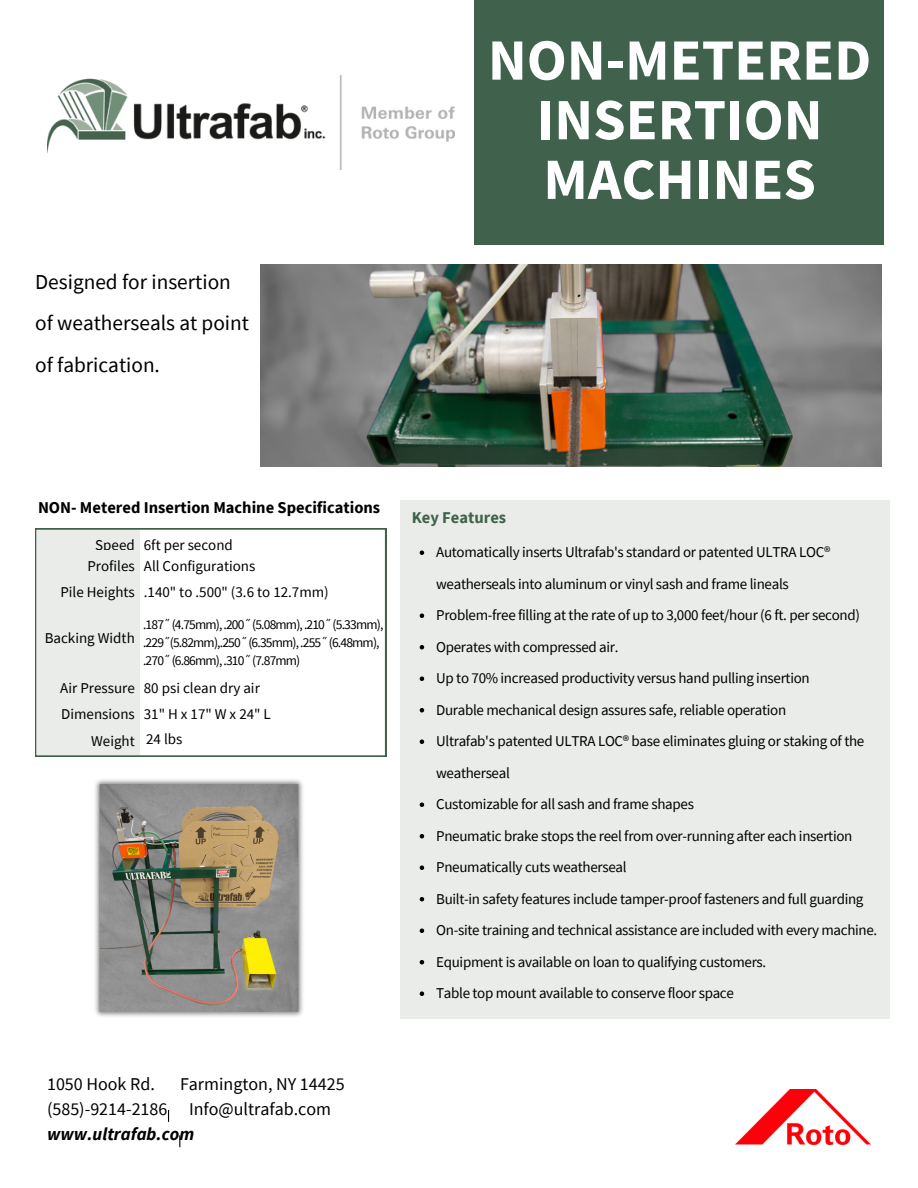
<style>
.page{position:relative;width:918px;height:1188px;background:#fff}
.page>*{position:absolute;margin:0;border:0;box-sizing:border-box;transform-origin:0 0}
.t1{font:700 58.5px/59.7px "Source Sans Pro";color:#fff;text-align:center}
.t2{font:21.3px/41.7px "Source Sans Pro";color:#000}
.t3{font:18px/24.8px "Source Sans Pro";color:#000}
.t4{font:700 16.5px "Source Sans Pro";color:#000}
.t5{font:700 16.5px "Source Sans Pro";color:#40624c}
.t6{font:15px/31.5px "Source Sans Pro";letter-spacing:-.02em;color:#000}
.t7{font:15px "Source Sans Pro";color:#000}
.t8{font:15px "Source Sans Pro";letter-spacing:.2em;color:#000}
.t9{font:13.5px/18px "Source Sans Pro";letter-spacing:-.06em;color:#000}
.s1{font-weight:700;font-style:italic}
</style>
<div class="page">
<img style="left:736px;top:1090px;width:135px;height:55px">
<img style="left:47px;top:75px;width:407px;height:95px">
<div style="left:475px;top:0;width:409px;height:245px;background:#40624c"></div>
<svg style="left:168px;top:1110px;width:1px;height:12px"></svg>
<svg style="left:179px;top:1135px;width:1px;height:12px"></svg>
<div style="left:400px;top:500px;width:490px;height:519px;background:#e9ece8"></div>
<svg style="left:35px;top:529px;width:351px;height:227px"></svg>
<img style="left:260px;top:265px;width:621px;height:201px">
<img style="left:95px;top:779px;width:208px;height:238px">
<svg style="left:420px;top:550px;width:4px;height:5px"></svg>
<svg style="left:420px;top:613px;width:4px;height:5px"></svg>
<svg style="left:420px;top:645px;width:4px;height:4px"></svg>
<svg style="left:420px;top:676px;width:4px;height:5px"></svg>
<svg style="left:420px;top:708px;width:4px;height:4px"></svg>
<svg style="left:420px;top:739px;width:4px;height:5px"></svg>
<svg style="left:420px;top:802px;width:4px;height:5px"></svg>
<svg style="left:420px;top:834px;width:4px;height:4px"></svg>
<svg style="left:420px;top:865px;width:4px;height:5px"></svg>
<svg style="left:420px;top:897px;width:4px;height:4px"></svg>
<svg style="left:420px;top:928px;width:4px;height:5px"></svg>
<svg style="left:420px;top:960px;width:4px;height:4px"></svg>
<svg style="left:420px;top:991px;width:4px;height:5px"></svg>
<p class="t2" style="left:35px;top:260px;width:215px">Designed for insertion of weatherseals at point of fabrication.</p>
<p class="t1" style="left:488px;top:29px;width:385px">NON-METERED<br>INSERTION<br>MACHINES</p>
<p class="t4" style="left:38px;top:497px;width:344px">NON- Metered Insertion Machine Specifications</p>
<p class="t6" style="left:95px;top:528px;width:41px">Speed</p>
<h3 class="t7" style="left:87px;top:556px;width:49px">Profiles</h3>
<h5 class="t7" style="left:60px;top:583px;width:76px">Pile Heights</h5>
<h5 class="t7" style="left:45px;top:628px;width:92px">Backing Width</h5>
<h5 class="t7" style="left:60px;top:678px;width:76px">Air Pressure</h5>
<h5 class="t7" style="left:61px;top:705px;width:75px">Dimensions</h5>
<h5 class="t6" style="left:91px;top:725px;width:45px">Weight</h5>
<h5 class="t7" style="left:144px;top:535px;width:91px">6ft per second</h5>
<h5 class="t7" style="left:144px;top:556px;width:113px">All Configurations</h5>
<h5 class="t7" style="left:144px;top:583px;width:186px">.140" to .500" (3.6 to 12.7mm)</h5>
<p class="t9" style="left:143px;top:615px;width:242px">.187˝(4.75mm),.200˝(5.08mm),.210˝(5.33mm), .229˝(5.82mm),.250˝(6.35mm),.255˝(6.48mm), .270˝(6.86mm),.310˝(7.87mm)</p>
<h5 class="t7" style="left:144px;top:678px;width:118px">80 psi clean dry air</h5>
<h5 class="t8" style="left:144px;top:705px;width:129px">31"Hx17"Wx24"L</h5>
<h5 class="t6" style="left:146px;top:723px;width:38px">24 lbs</h5>
<h4 class="t5" style="left:412px;top:507px;width:96px">Key Features</h4>
<h5 class="t6" style="left:436px;top:536px;width:396px">Automatically inserts Ultrafab's standard or patented ULTRA LOC® weatherseals into aluminum or vinyl sash and frame lineals</h5>
<p class="t6" style="left:436px;top:599px;width:425px">Problem-free filling at the rate of up to 3,000 feet/hour (6 ft. per second)</p>
<h3 class="t6" style="left:436px;top:631px;width:184px">Operates with compressed air.</h3>
<p class="t6" style="left:436px;top:662px;width:375px">Up to 70% increased productivity versus hand pulling insertion</p>
<p class="t6" style="left:436px;top:694px;width:352px">Durable mechanical design assures safe, reliable operation</p>
<p class="t6" style="left:436px;top:725px;width:430px">Ultrafab's patented ULTRA LOC® base eliminates gluing or staking of the weatherseal</p>
<p class="t6" style="left:436px;top:788px;width:259px">Customizable for all sash and frame shapes</p>
<p class="t6" style="left:436px;top:820px;width:418px">Pneumatic brake stops the reel from over-running after each insertion</p>
<p class="t6" style="left:436px;top:851px;width:192px">Pneumatically cuts weatherseal</p>
<p class="t6" style="left:436px;top:883px;width:429px">Built-in safety features include tamper-proof fasteners and full guarding</p>
<p class="t6" style="left:436px;top:914px;width:443px">On-site training and technical assistance are included with every machine.</p>
<p class="t6" style="left:436px;top:946px;width:332px">Equipment is available on loan to qualifying customers.</p>
<p class="t6" style="left:436px;top:977px;width:299px">Table top mount available to conserve floor space</p>
<h2 class="t3" style="left:47px;top:1071px;width:109px">1050 Hook Rd.</h2>
<h2 class="t3" style="left:47px;top:1071px;width:299px;text-indent:133px">Farmington, NY 14425 (585)-9214-2186 Info@ultrafab.com <span class="s1">www.ultrafab.com</span></h2>
</div>
